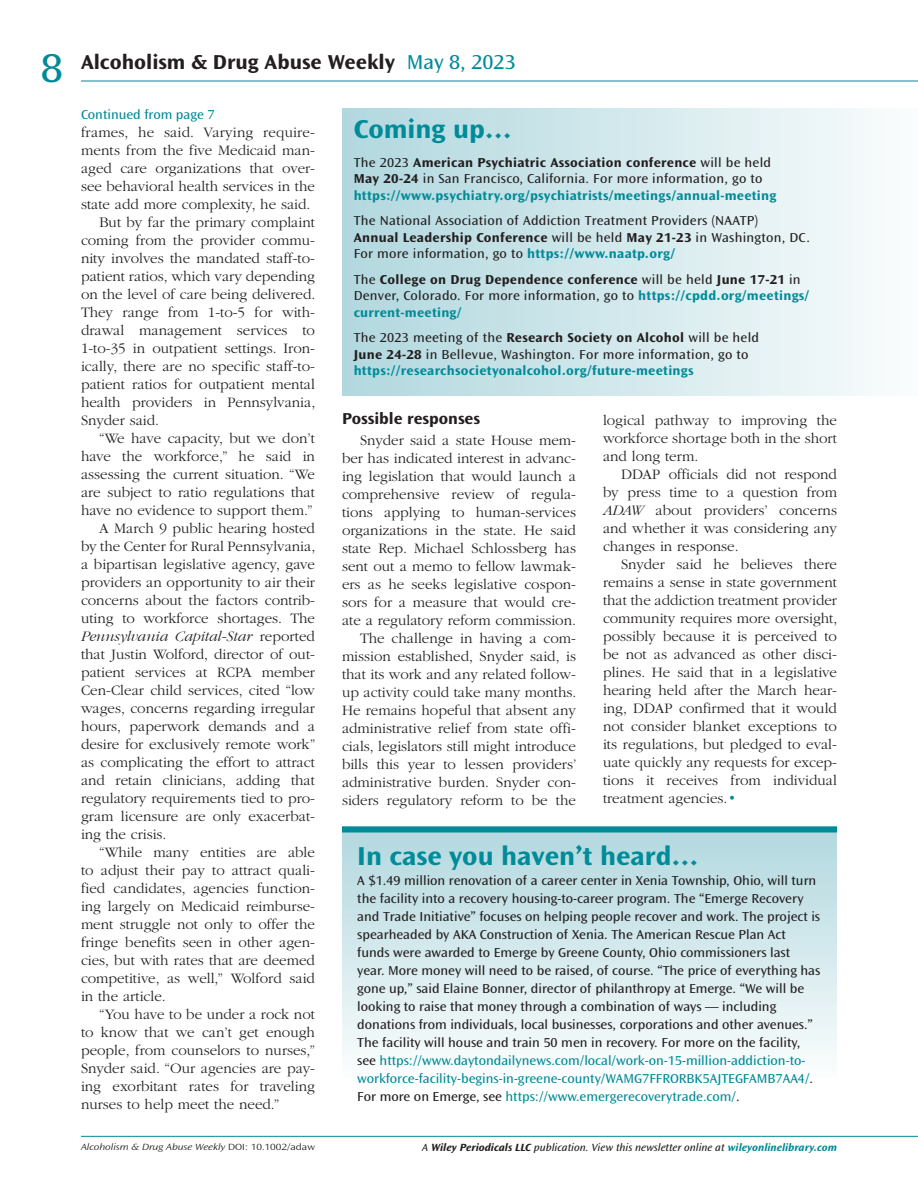
<style>
.page{position:relative;width:918px;height:1188px;background:#fff}
.page>*{position:absolute;margin:0;border:0;box-sizing:border-box;transform-origin:0 0}
.t1{font:semi-expanded 42px "Ocean Sans Std";color:#008b98}
.t2{font:700 semi-expanded 27px "Ocean Sans Std";color:#008b98}
.t3{font:700 semi-expanded 21px "Ocean Sans Std";color:#231f20}
.t4{font:700 semi-expanded 16.5px "Ocean Sans Std";color:#231f20}
.t5{font:300 15px/18px "ITC Garamond Std";color:#231f20;text-align:justify}
.t6{font:italic 300 15px "ITC Garamond Std";color:#231f20}
.t7{font:semi-expanded 13.5px/18px "Ocean Sans Std";color:#231f20}
.t8{font:semi-expanded 13.5px/16.5px "Ocean Sans Std";letter-spacing:.02em;color:#231f20}
.t9{font:semi-expanded 13.5px "Ocean Sans Std";color:#008b98}
.t10{font:italic semi-expanded 10.8px "Ocean Sans Std";color:#231f20}
.t11{font:italic 300 expanded 9.3px "Ocean Sans Std";color:#231f20}
.s1{font-weight:400;color:#008b98}
.s2{font-style:normal}
.s3{font-weight:700}
.s4{font-weight:700;color:#008b98}
.s5{font-style:italic}
.s6{color:#008b98}
</style>
<div class="page">
<hr style="left:81px;top:81px;width:837px;height:1px;background:#008b98">
<hr style="left:81px;top:1136px;width:837px;height:1px;background:#008b98">
<div style="left:342px;top:826px;width:495px;height:252px;background:linear-gradient(to bottom,#add6dd,#fcfdfd)"></div>
<div style="left:342px;top:826px;width:495px;height:6px;background:#008b98"></div>
<div style="left:342px;top:108px;width:576px;height:288px;background:linear-gradient(to right,#b0d7de,#f9fcfc)"></div>
<h1 class="t1" style="left:41px;top:45px;width:24px">8</h1>
<h3 class="t3" style="left:81px;top:50px;width:436px">Alcoholism &amp; Drug Abuse Weekly <span class="s1">May 8, 2023</span></h3>
<p class="t9" style="left:81px;top:107px;width:135px">Continued from page 7</p>
<p class="t5" style="left:81px;top:123px;width:236px">frames, he said. Varying require-</p>
<p class="t5" style="left:81px;top:141px;width:236px">ments from the five Medicaid man-</p>
<p class="t5" style="left:81px;top:159px;width:235px">aged care organizations that over-</p>
<p class="t5" style="left:81px;top:177px;width:235px">see behavioral health services in the</p>
<p class="t5" style="left:81px;top:195px;width:231px">state add more complexity, he said.</p>
<p class="t5" style="left:99px;top:213px;width:217px">But by far the primary complaint</p>
<p class="t5" style="left:81px;top:231px;width:236px">coming from the provider commu-</p>
<p class="t5" style="left:81px;top:249px;width:236px">nity involves the mandated staff-to-</p>
<p class="t5" style="left:81px;top:267px;width:235px">patient ratios, which vary depending</p>
<p class="t5" style="left:81px;top:285px;width:236px">on the level of care being delivered.</p>
<p class="t5" style="left:81px;top:303px;width:235px">They range from 1-to-5 for with-</p>
<p class="t5" style="left:81px;top:321px;width:236px">drawal management services to</p>
<p class="t5" style="left:81px;top:339px;width:235px">1-to-35 in outpatient settings. Iron-</p>
<p class="t5" style="left:81px;top:357px;width:235px">ically, there are no specific staff-to-</p>
<p class="t5" style="left:81px;top:375px;width:235px">patient ratios for outpatient mental</p>
<p class="t5" style="left:81px;top:393px;width:236px">health providers in Pennsylvania,</p>
<p class="t5" style="left:81px;top:411px;width:80px">Snyder said.</p>
<p class="t5" style="left:99px;top:429px;width:217px">“We have capacity, but we don’t</p>
<p class="t5" style="left:81px;top:447px;width:236px">have the workforce,” he said in</p>
<p class="t5" style="left:81px;top:465px;width:236px">assessing the current situation. “We</p>
<p class="t5" style="left:81px;top:483px;width:236px">are subject to ratio regulations that</p>
<p class="t5" style="left:81px;top:501px;width:233px">have no evidence to support them.”</p>
<p class="t5" style="left:99px;top:519px;width:218px">A March 9 public hearing hosted</p>
<p class="t5" style="left:81px;top:537px;width:236px">by the Center for Rural Pennsylvania,</p>
<p class="t5" style="left:81px;top:555px;width:235px">a bipartisan legislative agency, gave</p>
<p class="t5" style="left:81px;top:573px;width:236px">providers an opportunity to air their</p>
<p class="t5" style="left:81px;top:591px;width:235px">concerns about the factors contrib-</p>
<p class="t5" style="left:81px;top:609px;width:235px">uting to workforce shortages. The</p>
<p class="t6" style="left:81px;top:628px;width:236px">Pennsylvania Capital-Star <span class="s2">reported</span></p>
<p class="t5" style="left:81px;top:645px;width:235px">that Justin Wolford, director of out-</p>
<p class="t5" style="left:81px;top:663px;width:235px">patient services at RCPA member</p>
<p class="t5" style="left:81px;top:681px;width:235px">Cen-Clear child services, cited “low</p>
<p class="t5" style="left:81px;top:699px;width:236px">wages, concerns regarding irregular</p>
<p class="t5" style="left:81px;top:717px;width:235px">hours, paperwork demands and a</p>
<p class="t5" style="left:81px;top:735px;width:236px">desire for exclusively remote work”</p>
<p class="t5" style="left:81px;top:753px;width:235px">as complicating the effort to attract</p>
<p class="t5" style="left:81px;top:771px;width:236px">and retain clinicians, adding that</p>
<p class="t5" style="left:81px;top:789px;width:235px">regulatory requirements tied to pro-</p>
<p class="t5" style="left:81px;top:807px;width:236px">gram licensure are only exacerbat-</p>
<p class="t5" style="left:81px;top:825px;width:87px">ing the crisis.</p>
<p class="t5" style="left:99px;top:843px;width:217px">“While many entities are able</p>
<p class="t5" style="left:81px;top:861px;width:236px">to adjust their pay to attract quali-</p>
<p class="t5" style="left:81px;top:879px;width:236px">fied candidates, agencies function-</p>
<p class="t5" style="left:81px;top:897px;width:236px">ing largely on Medicaid reimburse-</p>
<p class="t5" style="left:81px;top:915px;width:235px">ment struggle not only to offer the</p>
<p class="t5" style="left:81px;top:933px;width:236px">fringe benefits seen in other agen-</p>
<p class="t5" style="left:81px;top:951px;width:235px">cies, but with rates that are deemed</p>
<p class="t5" style="left:81px;top:969px;width:236px">competitive, as well,” Wolford said</p>
<p class="t5" style="left:81px;top:987px;width:86px">in the article.</p>
<p class="t5" style="left:99px;top:1005px;width:217px">“You have to be under a rock not</p>
<p class="t5" style="left:81px;top:1023px;width:235px">to know that we can’t get enough</p>
<p class="t5" style="left:81px;top:1041px;width:236px">people, from counselors to nurses,”</p>
<p class="t5" style="left:81px;top:1059px;width:235px">Snyder said. “Our agencies are pay-</p>
<p class="t5" style="left:81px;top:1077px;width:235px">ing exorbitant rates for traveling</p>
<p class="t5" style="left:81px;top:1095px;width:200px">nurses to help meet the need.”</p>
<h2 class="t2" style="left:354px;top:114px;width:160px">Coming up…</h2>
<p class="t8" style="left:354px;top:154px;width:424px">The 2023 <span class="s3">American Psychiatric Association conference</span> will be held<br><span class="s3">May 20-24</span> in San Francisco, California. For more information, go to <span class="s4">https://www.psychiatry.org/psychiatrists/meetings/annual-meeting</span></p>
<p class="t8" style="left:354px;top:213px;width:458px">The National Association of Addiction Treatment Providers (NAATP)<br><span class="s3">Annual Leadership Conference</span> will be held <span class="s3">May 21-23</span> in Washington, DC.<br>For more information, go to <span class="s4">https://www.naatp.org/</span></p>
<p class="t8" style="left:354px;top:271px;width:457px">The <span class="s3">College on Drug Dependence conference</span> will be held <span class="s3">June 17-21</span> in<br>Denver, Colorado. For more information, go to <span class="s4">https://cpdd.org/meetings/ current-meeting/</span></p>
<p class="t8" style="left:354px;top:330px;width:407px">The 2023 meeting of the <span class="s3">Research Society on Alcohol</span> will be held<br><span class="s3">June 24-28</span> in Bellevue, Washington. For more information, go to <span class="s4">https://researchsocietyonalcohol.org/future-meetings</span></p>
<p class="t4" style="left:342px;top:409px;width:140px">Possible responses</p>
<p class="t5" style="left:342px;top:432px;width:236px;text-align:right">Snyder said a state House mem&shy;ber has indicated interest in advanc&shy;ing legislation that would launch a comprehensive review of regula&shy;tions applying to human-services organizations in the state. He said state Rep. Michael Schlossberg has sent out a memo to fellow lawmak&shy;ers as he seeks legislative cospon&shy;sors for a measure that would cre&shy;ate a regulatory reform commission.<br>The challenge in having a com&shy;mission established, Snyder said, is that its work and any related follow&shy;up activity could take many months.<br>He remains hopeful that absent any administrative relief from state offi&shy;cials, legislators still might introduce bills this year to lessen providers’ administrative burden. Snyder con&shy;siders regulatory reform to be the</p>
<p class="t5" style="left:603px;top:412px;width:235px">logical pathway to improving the workforce shortage both in the short and long term.</p>
<p class="t5" style="left:603px;top:466px;width:236px;text-indent:18px">DDAP officials did not respond by press time to a question from <span class="s5">ADAW</span> about providers’ concerns and whether it was considering any changes in response.</p>
<p class="t5" style="left:603px;top:556px;width:236px;text-indent:18px">Snyder said he believes there remains a sense in state government that the addiction treatment provider community requires more oversight, possibly because it is perceived to be not as advanced as other disci&shy;plines. He said that in a legislative hearing held after the March hear&shy;ing, DDAP confirmed that it would not consider blanket exceptions to its regulations, but pledged to eval&shy;uate quickly any requests for excep&shy;tions it receives from individual treatment agencies.<span class="s6">•</span></p>
<h2 class="t2" style="left:357px;top:841px;width:343px">In case you haven’t heard…</h2>
<p class="t7" style="left:357px;top:872px;width:465px">A $1.49 million renovation of a career center in Xenia Township, Ohio, will turn the facility into a recovery housing-to-career program. The “Emerge Recovery and Trade Initiative” focuses on helping people recover and work. The project is spearheaded by AKA Construction of Xenia. The American Rescue Plan Act funds were awarded to Emerge by Greene County, Ohio commissioners last year. More money will need to be raised, of course. “The price of everything has gone up,” said Elaine Bonner, director of philanthropy at Emerge. “We will be looking to raise that money through a combination of ways — including donations from individuals, local businesses, corporations and other avenues.” The facility will house and train 50 men in recovery. For more on the facility, see <span class="s6">https://www.daytondailynews.com/local/work-on-15-million-addiction-to&shy;workforce-facility-begins-in-greene-county/WAMG7FFRORBK5AJTEGFAMB7AA4/</span>.<br>For more on Emerge, see <span class="s6">https://www.emergerecoverytrade.com/</span>.</p>
<p class="t11" style="left:81px;top:1142px;width:236px">Alcoholism &amp; Drug Abuse Weekly <span class="s2">DOI: 10.1002/adaw</span></p>
<p class="t10" style="left:422px;top:1141px;width:416px">A <span class="s3">Wiley Periodicals LLC</span> publication. View this newsletter online at <span class="s4">wileyonlinelibrary.com</span></p>
</div>
